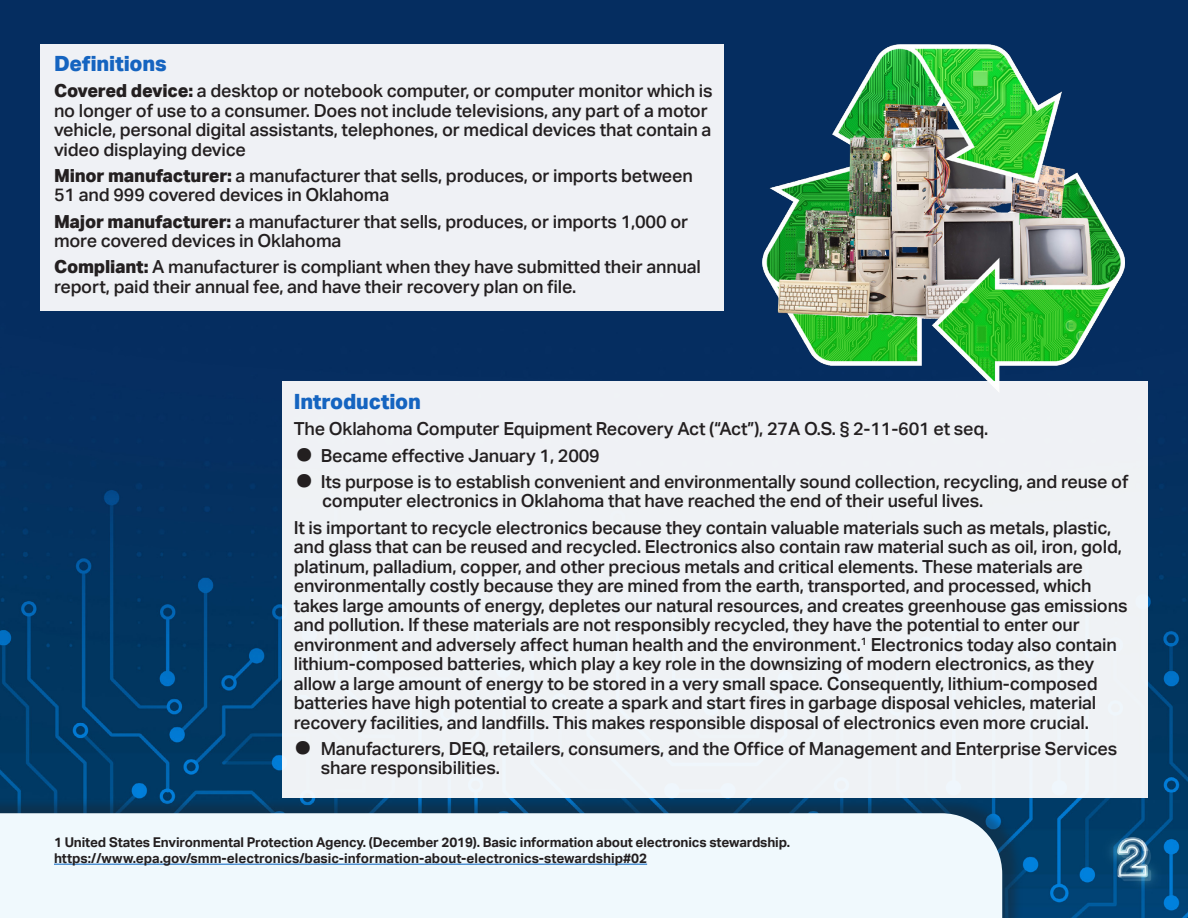
<style>
.page{position:relative;width:1188px;height:918px;background:#fff}
.page>*{position:absolute;margin:0;border:0;box-sizing:border-box;transform-origin:0 0}
.Subhead{font:800 21px "Aktiv Grotesk";letter-spacing:-.01em;color:#1564c0}
.t1{font:500 18px/19.5px "Aktiv Grotesk";letter-spacing:-.01em;color:#231f20}
.t2{font:700 13.5px/16.2px "Aktiv Grotesk";letter-spacing:-.01em;color:#231f20}
.s1{font-weight:800}
.s2{font-size:48px}
</style>
<div class="page">
<img style="left:0;top:0;width:1188px;height:918px">
<div style="left:0;top:797px;width:1023px;height:121px;background:#231f20;opacity:.35"></div>
<div style="left:0;top:813px;width:1002px;height:105px;background:#f0f9fd"></div>
<img style="left:762px;top:44px;width:362px;height:338px">
<div style="left:40px;top:44px;width:684px;height:266px;background:#eff1f5"></div>
<div style="left:282px;top:382px;width:866px;height:416px;background:#eff2f5"></div>
<hr style="left:54px;top:864px;width:593px;height:1px;background:#0563c1">
<p class="Subhead" style="left:54px;top:50px;width:114px">Definitions</p>
<p class="t1" style="left:54px;top:81px;width:660px"><span class="s1">Covered device:</span> a desktop or notebook computer, or computer monitor which is no longer of use to a consumer. Does not include televisions, any part of a motor vehicle, personal digital assistants, telephones, or medical devices that contain a video displaying device</p>
<p class="t1" style="left:54px;top:166px;width:640px"><span class="s1">Minor manufacturer:</span> a manufacturer that sells, produces, or imports between<br>51 and 999 covered devices in Oklahoma</p>
<p class="t1" style="left:54px;top:212px;width:636px"><span class="s1">Major manufacturer:</span> a manufacturer that sells, produces, or imports 1,000 or more covered devices in Oklahoma</p>
<p class="t1" style="left:54px;top:257px;width:649px"><span class="s1">Compliant:</span> A manufacturer is compliant when they have submitted their annual report, paid their annual fee, and have their recovery plan on file.</p>
<p class="Subhead" style="left:294px;top:388px;width:129px">Introduction</p>
<p class="t1" style="left:294px;top:419px;width:696px">The Oklahoma Computer Equipment Recovery Act (“Act”), 27A O.S. § 2‐11‐601 et seq.</p>
<p class="t1" style="left:295px;top:446px;width:306px"><span class="s2">•</span> Became effective January 1, 2009</p>
<p class="t1" style="left:322px;top:472px;width:808px;text-indent:-27px"><span class="s2">•</span> Its purpose is to establish convenient and environmentally sound collection, recycling, and reuse of computer electronics in Oklahoma that have reached the end of their useful lives.</p>
<p class="t1" style="left:294px;top:518px;width:835px">It is important to recycle electronics because they contain valuable materials such as metals, plastic, and glass that can be reused and recycled. Electronics also contain raw material such as oil, iron, gold, platinum, palladium, copper, and other precious metals and critical elements. These materials are environmentally costly because they are mined from the earth, transported, and processed, which takes large amounts of energy, depletes our natural resources, and creates greenhouse gas emissions and pollution. If these materials are not responsibly recycled, they have the potential to enter our environment and adversely affect human health and the environment.<sup>1</sup> Electronics today also contain lithium-composed batteries, which play a key role in the downsizing of modern electronics, as they allow a large amount of energy to be stored in a very small space. Consequently, lithium-composed batteries have high potential to create a spark and start fires in garbage disposal vehicles, material recovery facilities, and landfills. This makes responsible disposal of electronics even more crucial.</p>
<p class="t1" style="left:321px;top:739px;width:798px;text-indent:-27px"><span class="s2">•</span> Manufacturers, DEQ, retailers, consumers, and the Office of Management and Enterprise Services share responsibilities.</p>
<p class="t2" style="left:54px;top:834px;width:737px">1 United States Environmental Protection Agency. (December 2019). Basic information about electronics stewardship. https://www.epa.gov/smm-electronics/basic-information-about-electronics-stewardship#02</p>
</div>
